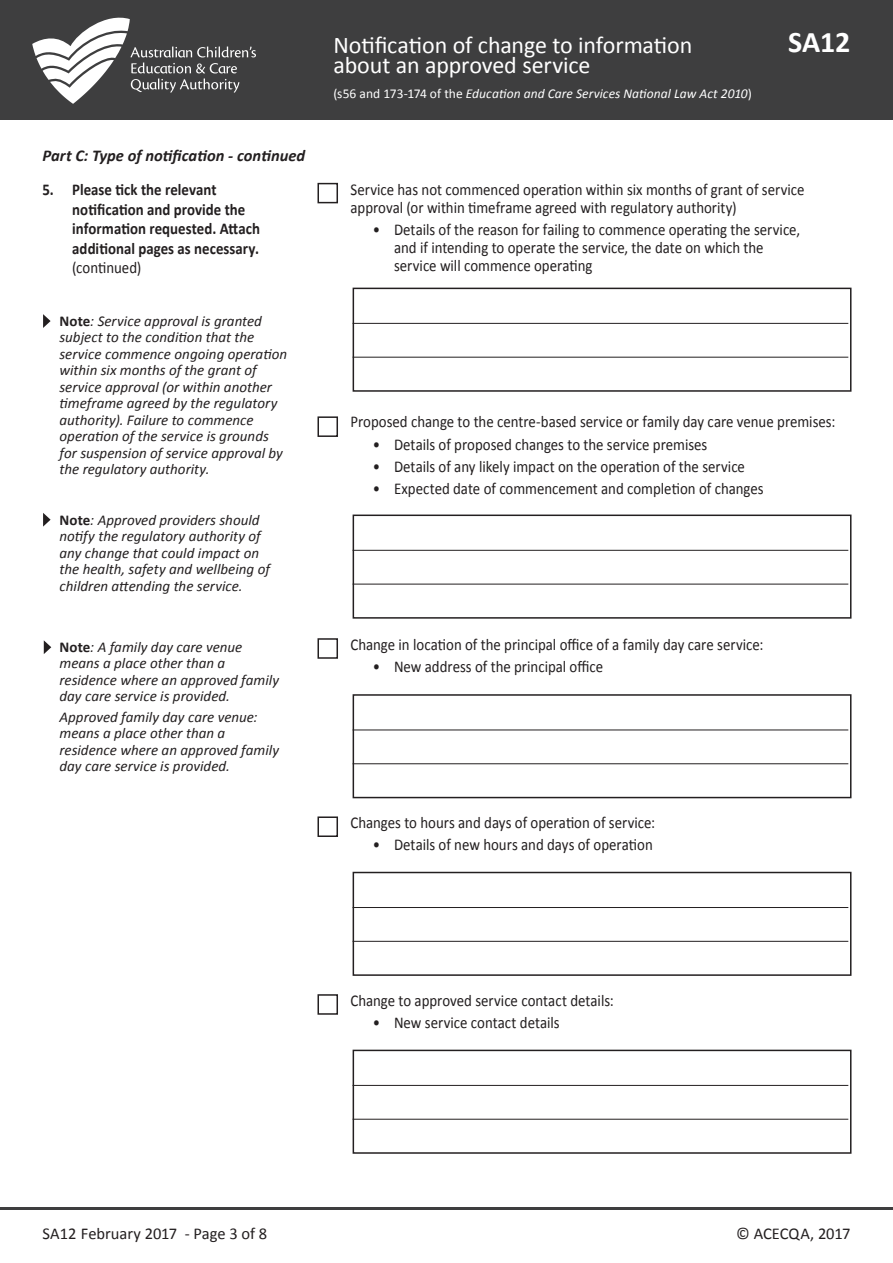
<style>
.page{position:relative;width:893px;height:1263px;background:#fff}
.page>*{position:absolute;margin:0;border:0;box-sizing:border-box;transform-origin:0 0}
.t1{font:700 30px "Calibri";color:#fff}
.t2{font:24px/19.5px "Calibri";letter-spacing:-.005em;color:#fff}
.Answers_-_Body_befor{font:16.5px/18px "Calibri";color:#231f20;scale:.9 1}
.Questions{font:700 16.5px/19.5px "Calibri";color:#231f20;scale:.9 1}
.Answers_-_Body_befor-2{font:16.5px "Calibri";color:#231f20}
.Section_continued{font:italic 700 16.5px "Calibri";color:#231f20}
.notes{font:italic 15px/16.5px "Calibri";color:#231f20}
.t3{font:italic 13.5px "Calibri";letter-spacing:.005em;color:#fff}
.s1{font-style:normal}
.s2{font-weight:400}
.s3{font-weight:700;font-style:normal}
</style>
<div class="page">
<hr style="left:0;top:1207px;width:893px;height:2px;background:#3e3e3f">
<div style="left:0;top:0;width:893px;height:119px;background:#3e3e3f"></div>
<svg style="left:32px;top:17px;width:224px;height:87px"></svg>
<div style="left:317px;top:183px;width:21px;height:20px;border:2px solid #231f20"></div>
<div style="left:317px;top:416px;width:21px;height:21px;border:2px solid #231f20"></div>
<div style="left:317px;top:638px;width:21px;height:21px;border:2px solid #231f20"></div>
<div style="left:317px;top:816px;width:21px;height:21px;border:2px solid #231f20"></div>
<div style="left:317px;top:994px;width:21px;height:21px;border:2px solid #231f20"></div>
<div style="left:353px;top:288px;width:498px;height:104px;border:2px solid #231f20"></div>
<hr style="left:353px;top:357px;width:495px;height:1px;background:#231f20">
<hr style="left:353px;top:323px;width:495px;height:1px;background:#231f20">
<div style="left:353px;top:514px;width:498px;height:105px;border:2px solid #231f20"></div>
<hr style="left:353px;top:584px;width:495px;height:1px;background:#231f20">
<hr style="left:353px;top:550px;width:495px;height:1px;background:#231f20">
<div style="left:353px;top:694px;width:498px;height:104px;border:2px solid #231f20"></div>
<hr style="left:353px;top:763px;width:495px;height:1px;background:#231f20">
<hr style="left:353px;top:730px;width:495px;height:1px;background:#231f20">
<div style="left:353px;top:872px;width:498px;height:104px;border:2px solid #231f20"></div>
<hr style="left:353px;top:941px;width:495px;height:1px;background:#231f20">
<hr style="left:353px;top:907px;width:495px;height:1px;background:#231f20">
<div style="left:353px;top:1050px;width:498px;height:104px;border:2px solid #231f20"></div>
<hr style="left:353px;top:1119px;width:495px;height:1px;background:#231f20">
<hr style="left:353px;top:1085px;width:495px;height:1px;background:#231f20">
<svg style="left:43px;top:314px;width:8px;height:14px"></svg>
<svg style="left:43px;top:513px;width:8px;height:14px"></svg>
<svg style="left:44px;top:640px;width:7px;height:14px"></svg>
<p class="Section_continued" style="left:43px;top:145px;width:264px">Part C: Type of notification - continued</p>
<h2 class="t2" style="left:333px;top:36px;width:360px">Notification of change to information about an approved service</h2>
<p class="t3" style="left:333px;top:84px;width:420px"><span class="s1">(s56 and 173-174 of the</span> Education and Care Services National Law Act 2010<span class="s1">)</span></p>
<h1 class="t1" style="left:788px;top:23px;width:64px">SA12</h1>
<p class="Questions" style="left:72px;top:180px;width:210px;text-indent:-30px">5. Please tick the relevant notification and provide the information requested. Attach additional pages as necessary. <span class="s2">(continued)</span></p>
<p class="Answers_-_Body_befor" style="left:350px;top:181px;width:506px">Service has not commenced operation within six months of grant of service approval (or within timeframe agreed with regulatory authority)</p>
<p class="Answers_-_Body_befor" style="left:394px;top:221px;width:453px;text-indent:-21px">• Details of the reason for failing to commence operating the service, and if intending to operate the service, the date on which the service will commence operating</p>
<p class="notes" style="left:60px;top:312px;width:229px"><span class="s3">Note</span>: Service approval is granted subject to the condition that the service commence ongoing operation within six months of the grant of service approval (or within another timeframe agreed by the regulatory authority). Failure to commence operation of the service is grounds for suspension of service approval by the regulatory authority.</p>
<p class="notes" style="left:60px;top:511px;width:212px"><span class="s3">Note</span>: Approved providers should notify the regulatory authority of any change that could impact on the health, safety and wellbeing of children attending the service.</p>
<p class="notes" style="left:60px;top:638px;width:221px"><span class="s3">Note</span>: A family day care venue means a place other than a residence where an approved family day care service is provided.</p>
<p class="notes" style="left:60px;top:708px;width:221px">Approved family day care venue: means a place other than a residence where an approved family day care service is provided.</p>
<p class="Answers_-_Body_befor" style="left:350px;top:413px;width:540px">Proposed change to the centre-based service or family day care venue premises:</p>
<p class="Answers_-_Body_befor" style="left:373px;top:435px;width:373px">• Details of proposed changes to the service premises</p>
<p class="Answers_-_Body_befor" style="left:373px;top:457px;width:415px">• Details of any likely impact on the operation of the service</p>
<p class="Answers_-_Body_befor" style="left:373px;top:480px;width:436px">• Expected date of commencement and completion of changes</p>
<p class="Answers_-_Body_befor" style="left:350px;top:635px;width:460px">Change in location of the principal office of a family day care service:</p>
<p class="Answers_-_Body_befor" style="left:373px;top:658px;width:257px">• New address of the principal office</p>
<p class="Answers_-_Body_befor" style="left:350px;top:813px;width:340px">Changes to hours and days of operation of service:</p>
<p class="Answers_-_Body_befor" style="left:373px;top:836px;width:313px">• Details of new hours and days of operation</p>
<p class="Answers_-_Body_befor" style="left:350px;top:991px;width:294px">Change to approved service contact details:</p>
<p class="Answers_-_Body_befor" style="left:373px;top:1014px;width:209px">• New service contact details</p>
<p class="Answers_-_Body_befor-2" style="left:43px;top:1223px;width:226px">SA12 February 2017 - Page 3 of 8</p>
<p class="Answers_-_Body_befor-2" style="left:736px;top:1223px;width:116px">© ACECQA, 2017</p>
</div>
